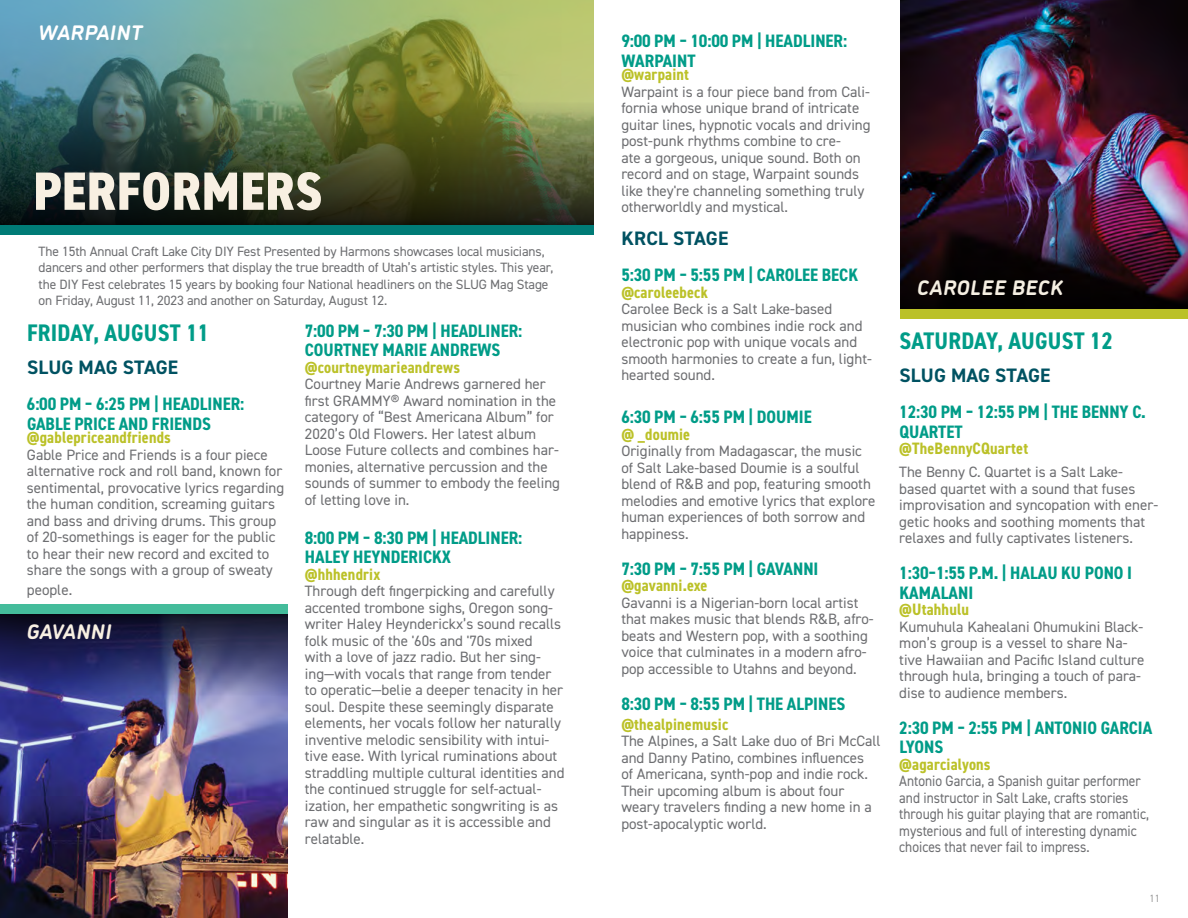
<style>
.page{position:relative;width:1188px;height:918px;background:#fff}
.page>*{position:absolute;margin:0;border:0;box-sizing:border-box;transform-origin:0 0}
.t1{font:800 condensed 54px "DIN2014";letter-spacing:.01em;color:#f8f0e2}
.t2{font:700 condensed 24px "DIN2014";letter-spacing:.01em;color:#009c88}
.t3{font:italic 700 21px "DI Nosaur";letter-spacing:.025em;color:#f5efe2}
.t4{font:italic 700 21px "DI Nosaur";letter-spacing:.025em;color:#fff}
.t5{font:italic 700 21px "DI Nosaur";letter-spacing:.02em;color:#f8f0e2}
.t6{font:700 19.5px "DIN2014";letter-spacing:.01em;color:#005262}
.t7{font:700 condensed 18px/19.5px "DIN2014";color:#009c88}
.t8{font:700 condensed 16.5px "DIN2014";letter-spacing:.01em;color:#bbc128}
.t9{font:15px/16.5px "DIN2014";color:#6d6e71}
.t10{font:15px/16.5px "DIN2014";color:#6d6e71;scale:.9 1}
.t11{font:13.5px/16.5px "DIN2014";letter-spacing:-.01em;color:#6d6e71}
.t12{font:10.5px "DIN2014";color:#9f9f9f}
</style>
<div class="page">
<svg style="left:0;top:0;width:594px;height:94px;background:#84a57f"></svg>
<img style="left:0;top:94px;width:594px;height:131px">
<img style="left:900px;top:0;width:288px;height:228px">
<img style="left:0;top:699px;width:288px;height:219px">
<svg style="left:0;top:614px;width:288px;height:85px;background:#333463"></svg>
<div style="left:0;top:604px;width:288px;height:10px;background:#44bc9b"></div>
<img style="left:900px;top:228px;width:288px;height:81px">
<div style="left:900px;top:309px;width:288px;height:10px;background:#bbc128"></div>
<div style="left:0;top:225px;width:594px;height:10px;background:#007b76"></div>
<h3 class="t4" style="left:39px;top:17px;width:106px">WARPAINT</h3>
<h1 class="t1" style="left:33px;top:155px;width:291px">PERFORMERS</h1>
<p class="t11" style="left:39px;top:243px;width:516px">The 15th Annual Craft Lake City DIY Fest Presented by Harmons showcases local musicians, dancers and other performers that display the true breadth of Utah’s artistic styles. This year, the DIY Fest celebrates 15 years by booking four National headliners on the SLUG Mag Stage on Friday, August 11, 2023 and another on Saturday, August 12.</p>
<h2 class="t2" style="left:27px;top:317px;width:183px">FRIDAY, AUGUST 11</h2>
<h3 class="t6" style="left:27px;top:355px;width:153px">SLUG MAG STAGE</h3>
<p class="t7" style="left:27px;top:394px;width:219px">6:00 PM – 6:25 PM | HEADLINER:<br>GABLE PRICE AND FRIENDS</p>
<p class="t8" style="left:27px;top:427px;width:146px">@gablepriceandfriends</p>
<p class="t9" style="left:27px;top:446px;width:259px">Gable Price and Friends is a four piece alternative rock and roll band, known for sentimental, provocative lyrics regarding the human condition, screaming guitars and bass and driving drums. This group of 20-somethings is eager for the public to hear their new record and excited to share the songs with a group of sweaty</p>
<p class="t9" style="left:27px;top:581px;width:47px">people.</p>
<p class="t7" style="left:305px;top:320px;width:219px">7:00 PM – 7:30 PM | HEADLINER:<br>COURTNEY MARIE ANDREWS</p>
<p class="t8" style="left:305px;top:356px;width:157px">@courtneymarieandrews</p>
<p class="t9" style="left:305px;top:375px;width:257px">Courtney Marie Andrews garnered her first GRAMMY® Award nomination in the category of “Best Americana Album” for 2020’s Old Flowers. Her latest album Loose Future collects and combines har&shy;monies, alternative percussion and the sounds of summer to embody the feeling of letting love in.</p>
<p class="t7" style="left:305px;top:527px;width:219px">8:00 PM – 8:30 PM | HEADLINER:<br>HALEY HEYNDERICKX</p>
<p class="t8" style="left:305px;top:563px;width:77px">@hhhendrix</p>
<p class="t9" style="left:305px;top:582px;width:261px">Through deft fingerpicking and carefully accented trombone sighs, Oregon song&shy;writer Haley Heynderickx’s sound recalls folk music of the '60s and '70s mixed<br>with a love of jazz radio. But her sing&shy;ing—with vocals that range from tender to operatic—belie a deeper tenacity in her soul. Despite these seemingly disparate elements, her vocals follow her naturally inventive melodic sensibility with intui&shy;tive ease. With lyrical ruminations about straddling multiple cultural identities and the continued struggle for self-actual&shy;ization, her empathetic songwriting is as raw and singular as it is accessible and relatable.</p>
<h3 class="t5" style="left:27px;top:616px;width:86px">GAVANNI</h3>
<p class="t7" style="left:621px;top:31px;width:227px">9:00 PM – 10:00 PM | HEADLINER:<br>WARPAINT</p>
<p class="t8" style="left:621px;top:64px;width:69px">@warpaint</p>
<p class="t9" style="left:621px;top:83px;width:251px">Warpaint is a four piece band from Cali&shy;fornia whose unique brand of intricate guitar lines, hypnotic vocals and driving post-punk rhythms combine to cre-<br>ate a gorgeous, unique sound. Both on record and on stage, Warpaint sounds like they're channeling something truly otherworldly and mystical.</p>
<h3 class="t6" style="left:621px;top:226px;width:108px">KRCL STAGE</h3>
<p class="t7" style="left:621px;top:265px;width:238px">5:30 PM – 5:55 PM | CAROLEE BECK</p>
<p class="t8" style="left:621px;top:281px;width:88px">@caroleebeck</p>
<p class="t9" style="left:621px;top:301px;width:252px">Carolee Beck is a Salt Lake-based musician who combines indie rock and electronic pop with unique vocals and smooth harmonies to create a fun, light&shy;hearted sound.</p>
<p class="t7" style="left:621px;top:407px;width:192px">6:30 PM – 6:55 PM | DOUMIE</p>
<p class="t8" style="left:621px;top:423px;width:70px">@ _doumie</p>
<p class="t9" style="left:621px;top:442px;width:256px">Originally from Madagascar, the music of Salt Lake-based Doumie is a soulful blend of R&amp;B and pop, featuring smooth melodies and emotive lyrics that explore human experiences of both sorrow and happiness.</p>
<p class="t7" style="left:621px;top:559px;width:199px">7:30 PM – 7:55 PM | GAVANNI</p>
<p class="t8" style="left:621px;top:575px;width:87px">@gavanni.exe</p>
<p class="t9" style="left:621px;top:594px;width:254px">Gavanni is a Nigerian-born local artist that makes music that blends R&amp;B, afro&shy;beats and Western pop, with a soothing voice that culminates in a modern afro&shy;pop accessible to Utahns and beyond.</p>
<p class="t7" style="left:621px;top:694px;width:226px">8:30 PM – 8:55 PM | THE ALPINES</p>
<p class="t8" style="left:621px;top:713px;width:109px">@thealpinemusic</p>
<p class="t9" style="left:621px;top:733px;width:261px">The Alpines, a Salt Lake duo of Bri McCall and Danny Patino, combines influences<br>of Americana, synth-pop and indie rock.<br>Their upcoming album is about four weary travelers finding a new home in a post-apocalyptic world.</p>
<h3 class="t3" style="left:917px;top:272px;width:147px">CAROLEE BECK</h3>
<h2 class="t2" style="left:899px;top:325px;width:215px">SATURDAY, AUGUST 12</h2>
<h3 class="t6" style="left:899px;top:362px;width:153px">SLUG MAG STAGE</h3>
<p class="t7" style="left:899px;top:402px;width:248px">12:30 PM – 12:55 PM | THE BENNY C.<br>QUARTET</p>
<p class="t8" style="left:899px;top:437px;width:130px">@TheBennyCQuartet</p>
<p class="t9" style="left:899px;top:464px;width:260px">The Benny C. Quartet is a Salt Lake&shy;based quartet with a sound that fuses improvisation and syncopation with ener&shy;getic hooks and soothing moments that relaxes and fully captivates listeners.</p>
<p class="t7" style="left:899px;top:563px;width:234px">1:30–1:55 P.M. | HALAU KU PONO I<br>KAMALANI</p>
<p class="t8" style="left:899px;top:599px;width:71px">@Utahhulu</p>
<p class="t9" style="left:899px;top:618px;width:247px">Kumuhula Kahealani Ohumukini Black&shy;mon’s group is a vessel to share Na&shy;tive Hawaiian and Pacific Island culture through hula, bringing a touch of para&shy;dise to audience members.</p>
<p class="t7" style="left:899px;top:718px;width:255px">2:30 PM – 2:55 PM | ANTONIO GARCIA<br>LYONS</p>
<p class="t8" style="left:899px;top:753px;width:93px">@agarcialyons</p>
<p class="t10" style="left:899px;top:773px;width:279px">Antonio Garcia, a Spanish guitar performer and instructor in Salt Lake, crafts stories through his guitar playing that are romantic, mysterious and full of interesting dynamic choices that never fail to impress.</p>
<p class="t12" style="left:1150px;top:892px;width:12px">11</p>
</div>
